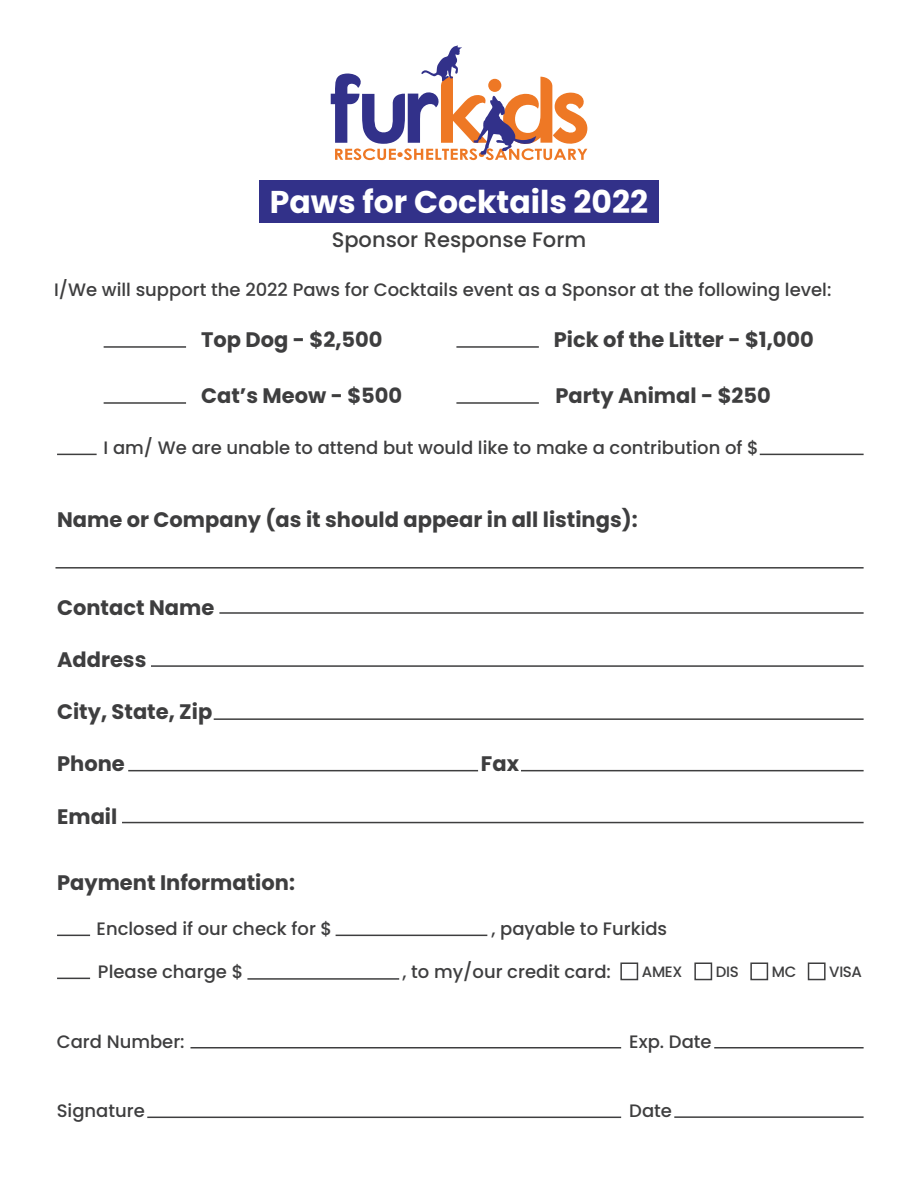
<style>
.page{position:relative;width:918px;height:1188px;background:#fff}
.page>*{position:absolute;margin:0;border:0;box-sizing:border-box;transform-origin:0 0}
.t1{font:700 31.5px "Poppins";color:#fff}
.t2{font:700 21px "Poppins";color:#3e3e3f}
.t3{font:500 21px "Poppins";color:#3e3e3f}
.t4{font:500 18px "Poppins";color:#3e3e3f}
.t5{font:500 15px "Poppins";letter-spacing:-.025em;color:#3e3e3f}
</style>
<div class="page">
<div style="left:259px;top:180px;width:400px;height:43px;background:#323189"></div>
<svg style="left:331px;top:45px;width:256px;height:115px"></svg>
<hr style="left:104px;top:346px;width:82px;height:2px;background:#3e3e3f">
<hr style="left:104px;top:402px;width:82px;height:2px;background:#3e3e3f">
<hr style="left:456px;top:346px;width:83px;height:2px;background:#3e3e3f">
<hr style="left:456px;top:402px;width:83px;height:2px;background:#3e3e3f">
<hr style="left:57px;top:454px;width:40px;height:1px;background:#3e3e3f">
<hr style="left:760px;top:454px;width:104px;height:1px;background:#3e3e3f">
<hr style="left:57px;top:935px;width:33px;height:1px;background:#3e3e3f">
<hr style="left:57px;top:978px;width:33px;height:1px;background:#3e3e3f">
<hr style="left:336px;top:935px;width:151px;height:1px;background:#3e3e3f">
<hr style="left:247px;top:978px;width:152px;height:2px;background:#3e3e3f">
<hr style="left:55px;top:567px;width:809px;height:2px;background:#3e3e3f">
<hr style="left:219px;top:612px;width:645px;height:2px;background:#3e3e3f">
<hr style="left:151px;top:665px;width:713px;height:2px;background:#3e3e3f">
<hr style="left:214px;top:718px;width:650px;height:2px;background:#3e3e3f">
<hr style="left:521px;top:770px;width:343px;height:1px;background:#3e3e3f">
<hr style="left:128px;top:770px;width:350px;height:1px;background:#3e3e3f">
<hr style="left:122px;top:822px;width:742px;height:1px;background:#3e3e3f">
<div style="left:620px;top:963px;width:18px;height:17px;border:2px solid #3e3e3f"></div>
<div style="left:694px;top:963px;width:18px;height:17px;border:2px solid #3e3e3f"></div>
<div style="left:750px;top:963px;width:18px;height:17px;border:2px solid #3e3e3f"></div>
<div style="left:808px;top:963px;width:18px;height:17px;border:2px solid #3e3e3f"></div>
<hr style="left:190px;top:1047px;width:431px;height:1px;background:#3e3e3f">
<hr style="left:147px;top:1117px;width:474px;height:1px;background:#3e3e3f">
<hr style="left:714px;top:1047px;width:150px;height:1px;background:#3e3e3f">
<hr style="left:674px;top:1116px;width:190px;height:2px;background:#3e3e3f">
<h1 class="t1" style="left:270px;top:184px;width:380px">Paws for Cocktails 2022</h1>
<p class="t3" style="left:332px;top:228px;width:256px">Sponsor Response Form</p>
<p class="t4" style="left:54px;top:279px;width:779px">I/We will support the 2022 Paws for Cocktails event as a Sponsor at the following level:</p>
<p class="t2" style="left:201px;top:327px;width:183px">Top Dog - $2,500</p>
<p class="t2" style="left:201px;top:383px;width:203px">Cat’s Meow - $500</p>
<p class="t2" style="left:554px;top:327px;width:262px">Pick of the Litter - $1,000</p>
<p class="t2" style="left:556px;top:383px;width:217px">Party Animal - $250</p>
<p class="t4" style="left:104px;top:437px;width:657px">I am/ We are unable to attend but would like to make a contribution of $</p>
<p class="t2" style="left:57px;top:508px;width:582px">Name or Company (as it should appear in all listings):</p>
<p class="t2" style="left:57px;top:595px;width:159px">Contact Name</p>
<p class="t2" style="left:57px;top:647px;width:91px">Address</p>
<p class="t2" style="left:57px;top:700px;width:157px">City, State, Zip</p>
<p class="t2" style="left:57px;top:752px;width:69px">Phone</p>
<p class="t2" style="left:481px;top:752px;width:40px">Fax</p>
<p class="t2" style="left:57px;top:804px;width:62px">Email</p>
<p class="t2" style="left:57px;top:870px;width:239px">Payment Information:</p>
<p class="t4" style="left:97px;top:918px;width:237px">Enclosed if our check for $</p>
<p class="t4" style="left:491px;top:918px;width:177px">, payable to Furkids</p>
<p class="t4" style="left:98px;top:962px;width:147px">Please charge $</p>
<p class="t4" style="left:403px;top:962px;width:210px">, to my/our credit card:</p>
<p class="t5" style="left:642px;top:963px;width:42px">AMEX</p>
<p class="t5" style="left:716px;top:963px;width:24px">DIS</p>
<p class="t5" style="left:772px;top:963px;width:26px">MC</p>
<p class="t5" style="left:829px;top:963px;width:34px">VISA</p>
<p class="t4" style="left:57px;top:1031px;width:129px">Card Number:</p>
<p class="t4" style="left:629px;top:1031px;width:84px">Exp. Date</p>
<p class="t4" style="left:57px;top:1100px;width:90px">Signature</p>
<p class="t4" style="left:629px;top:1100px;width:44px">Date</p>
</div>
